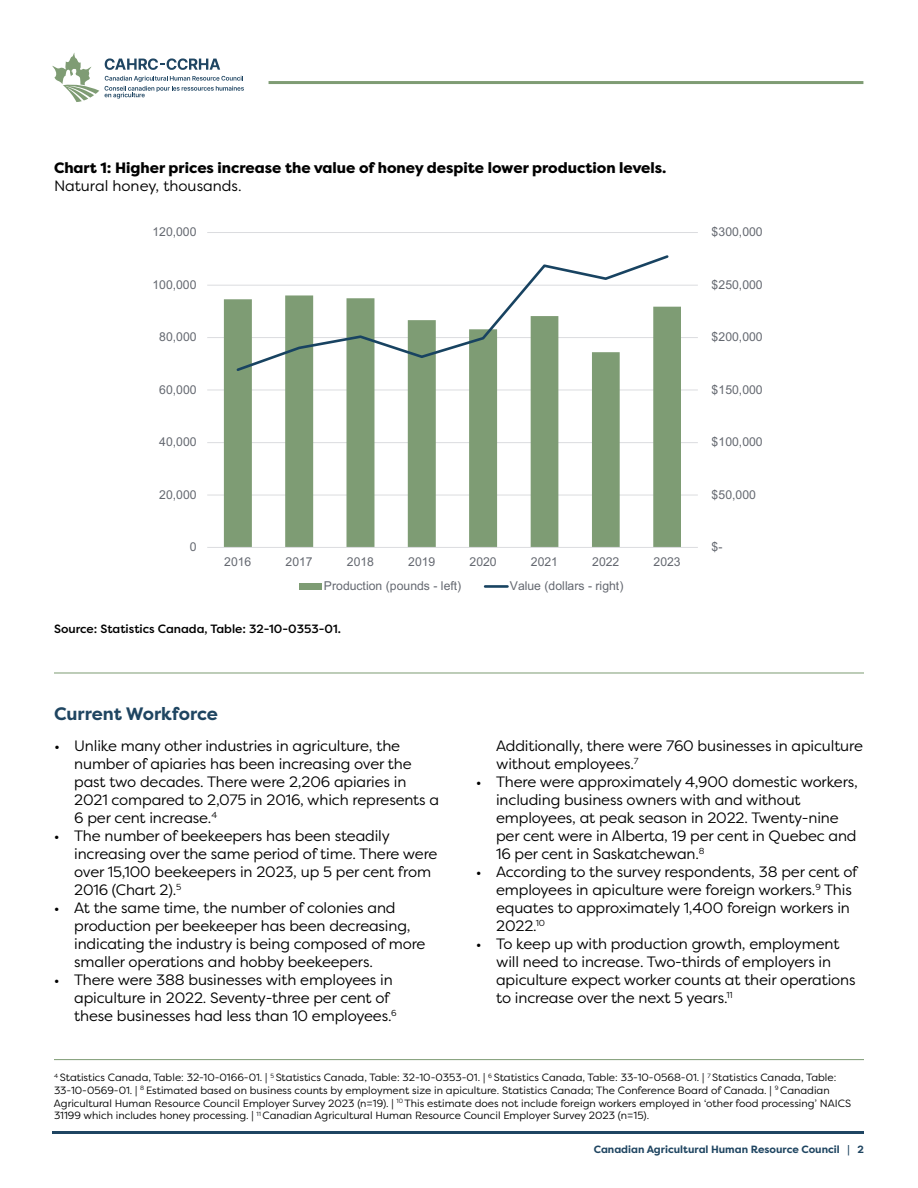
<style>
.page{position:relative;width:918px;height:1188px;background:#fff}
.page>*{position:absolute;margin:0;border:0;box-sizing:border-box;transform-origin:0 0}
.t1{font:700 18px "Filson Pro";letter-spacing:-.005em;color:#1f4561}
.t2{font:15px/18px "Filson Pro";letter-spacing:-.01em;color:#000}
.t3{font:800 15px "Filson Pro";color:#000}
.t4{font:12.15px "Arial";letter-spacing:.005em;color:#646870}
.t5{font:500 12px "Filson Pro";color:#000}
.t6{font:10.5px/12.6px "Filson Pro";color:#000}
.t7{font:700 10.5px "Filson Pro";color:#1f4561}
</style>
<div class="page">
<svg style="left:105px;top:76px;width:139px;height:23px"></svg>
<svg style="left:105px;top:58px;width:115px;height:12px"></svg>
<svg style="left:52px;top:53px;width:47px;height:49px"></svg>
<hr style="left:269px;top:81px;width:594px;height:3px;background:#7f9c74">
<hr style="left:52px;top:1131px;width:811px;height:3px;background:#1f4562">
<hr style="left:54px;top:1059px;width:810px;height:1px;background:#7d9b73">
<hr style="left:207px;top:495px;width:491px;height:1px;background:#dbdcdf">
<hr style="left:207px;top:442px;width:491px;height:1px;background:#dbdcdf">
<hr style="left:207px;top:390px;width:491px;height:1px;background:#dbdcdf">
<hr style="left:207px;top:337px;width:491px;height:1px;background:#dbdcdf">
<hr style="left:207px;top:285px;width:491px;height:1px;background:#dbdcdf">
<hr style="left:207px;top:232px;width:491px;height:1px;background:#dbdcdf">
<svg style="left:224px;top:299px;width:457px;height:248px"></svg>
<hr style="left:207px;top:547px;width:491px;height:1px;background:#dbdcdf">
<svg style="left:235px;top:255px;width:436px;height:118px"></svg>
<div style="left:299px;top:583px;width:23px;height:7px;background:#7e9c74"></div>
<hr style="left:485px;top:585px;width:22px;height:3px;background:#184361">
<hr style="left:54px;top:673px;width:810px;height:1px;background:#7d9b73">
<p class="t3" style="left:54px;top:159px;width:614px">Chart 1: Higher prices increase the value of honey despite lower production levels.</p>
<p class="t2" style="left:54px;top:177px;width:189px">Natural honey, thousands.</p>
<p class="t4" style="left:152px;top:224px;width:46px">120,000</p>
<p class="t4" style="left:712px;top:224px;width:53px">$300,000</p>
<p class="t4" style="left:152px;top:276px;width:46px">100,000</p>
<p class="t4" style="left:712px;top:276px;width:53px">$250,000</p>
<p class="t4" style="left:159px;top:329px;width:39px">80,000</p>
<p class="t4" style="left:712px;top:329px;width:53px">$200,000</p>
<p class="t4" style="left:159px;top:381px;width:39px">60,000</p>
<p class="t4" style="left:712px;top:381px;width:53px">$150,000</p>
<p class="t4" style="left:159px;top:434px;width:39px">40,000</p>
<p class="t4" style="left:712px;top:434px;width:53px">$100,000</p>
<p class="t4" style="left:159px;top:486px;width:39px">20,000</p>
<p class="t4" style="left:712px;top:486px;width:46px">$50,000</p>
<p class="t4" style="left:190px;top:539px;width:8px">0</p>
<p class="t4" style="left:712px;top:539px;width:12px">$-</p>
<p class="t4" style="left:224px;top:553px;width:29px">2016</p>
<p class="t4" style="left:286px;top:553px;width:29px">2017</p>
<p class="t4" style="left:347px;top:553px;width:29px">2018</p>
<p class="t4" style="left:408px;top:553px;width:29px">2019</p>
<p class="t4" style="left:470px;top:553px;width:29px">2020</p>
<p class="t4" style="left:531px;top:553px;width:29px">2021</p>
<p class="t4" style="left:592px;top:553px;width:29px">2022</p>
<p class="t4" style="left:654px;top:553px;width:29px">2023</p>
<p class="t4" style="left:324px;top:578px;width:139px">Production (pounds - left)</p>
<p class="t4" style="left:510px;top:578px;width:115px">Value (dollars - right)</p>
<p class="t5" style="left:54px;top:621px;width:289px">Source: Statistics Canada, Table: 32-10-0353-01.</p>
<p class="t1" style="left:54px;top:702px;width:166px">Current Workforce</p>
<p class="t2" style="left:74px;top:737px;width:366px;text-indent:-20px">• Unlike many other industries in agriculture, the number of apiaries has been increasing over the past two decades. There were 2,206 apiaries in 2021 compared to 2,075 in 2016, which represents a 6 per cent increase.<sup>4</sup></p>
<p class="t2" style="left:74px;top:827px;width:365px;text-indent:-20px">• The number of beekeepers has been steadily increasing over the same period of time. There were over 15,100 beekeepers in 2023, up 5 per cent from 2016 (Chart 2).<sup>5</sup></p>
<p class="t2" style="left:74px;top:899px;width:353px;text-indent:-20px">• At the same time, the number of colonies and production per beekeeper has been decreasing, indicating the industry is being composed of more smaller operations and hobby beekeepers.</p>
<p class="t2" style="left:74px;top:971px;width:324px;text-indent:-20px">• There were 388 businesses with employees in apiculture in 2022. Seventy-three per cent of these businesses had less than 10 employees.<sup>6</sup></p>
<p class="t2" style="left:496px;top:737px;width:368px">Additionally, there were 760 businesses in apiculture without employees.<sup>7</sup></p>
<p class="t2" style="left:496px;top:773px;width:363px;text-indent:-20px">• There were approximately 4,900 domestic workers, including business owners with and without employees, at peak season in 2022. Twenty-nine per cent were in Alberta, 19 per cent in Quebec and 16 per cent in Saskatchewan.<sup>8</sup></p>
<p class="t2" style="left:496px;top:863px;width:363px;text-indent:-20px">• According to the survey respondents, 38 per cent of employees in apiculture were foreign workers.<sup>9</sup> This equates to approximately 1,400 foreign workers in 2022.<sup>10</sup></p>
<p class="t2" style="left:496px;top:935px;width:361px;text-indent:-20px">• To keep up with production growth, employment will need to increase. Two-thirds of employers in apiculture expect worker counts at their operations to increase over the next 5 years.<sup>11</sup></p>
<p class="t6" style="left:54px;top:1071px;width:799px"><sup>4</sup> Statistics Canada, Table: 32-10-0166-01. | <sup>5</sup> Statistics Canada, Table: 32-10-0353-01. | <sup>6</sup> Statistics Canada, Table: 33-10-0568-01. | <sup>7</sup> Statistics Canada, Table:<br>33-10-0569-01. | <sup>8</sup> Estimated based on business counts by employment size in apiculture. Statistics Canada; The Conference Board of Canada. | <sup>9</sup> Canadian Agricultural Human Resource Council Employer Survey 2023 (n=19). | <sup>10</sup> This estimate does not include foreign workers employed in ‘other food processing’ NAICS 31199 which includes honey processing. | <sup>11</sup> Canadian Agricultural Human Resource Council Employer Survey 2023 (n=15).</p>
<p class="t7" style="left:594px;top:1142px;width:272px">Canadian Agricultural Human Resource Council | 2</p>
</div>
